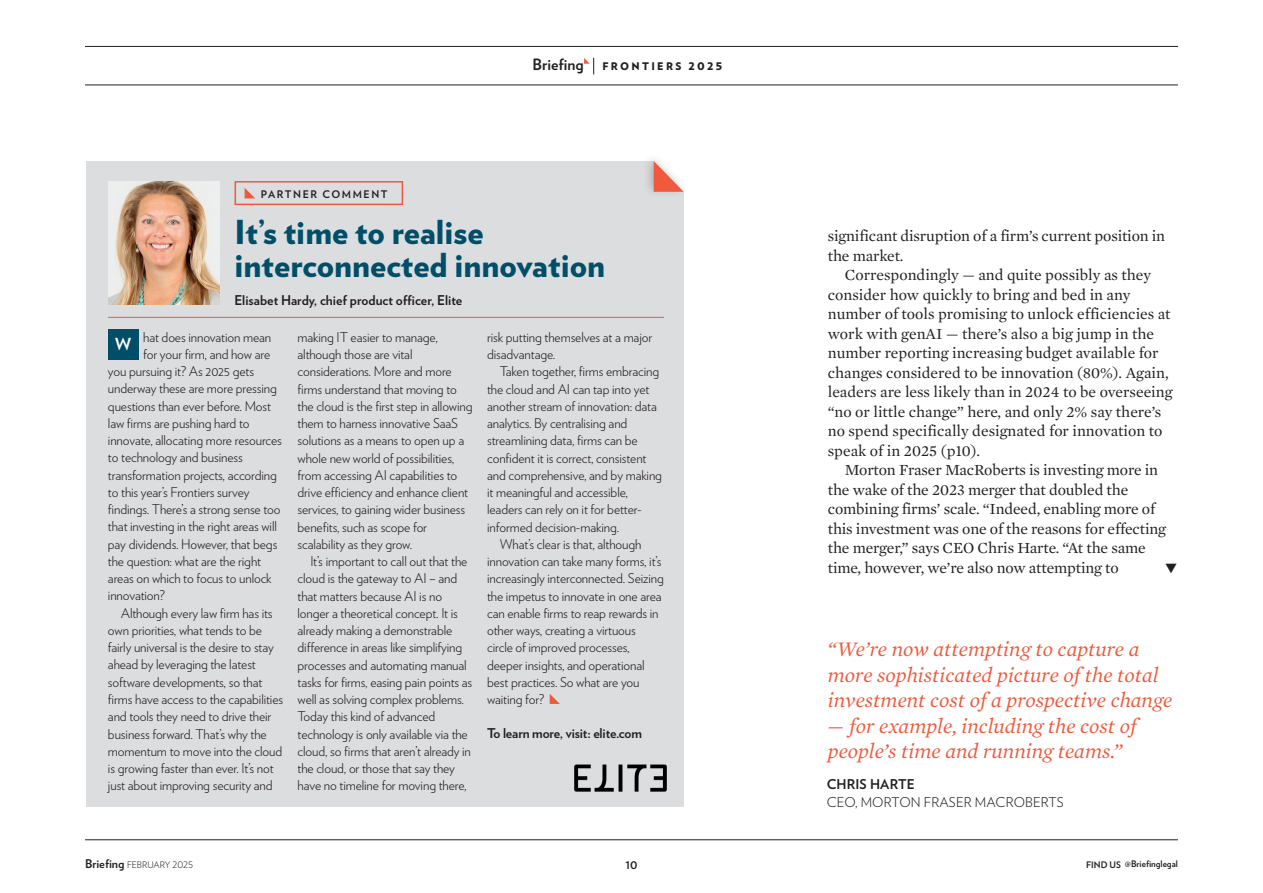
<style>
.page{position:relative;width:1263px;height:893px;background:#fff}
.page>*{position:absolute;margin:0;border:0;box-sizing:border-box;transform-origin:0 0}
.t1{font:900 33px/33px "Verlag";color:#004e67}
.t2{font:italic 21px/25.5px "Mercury Text G1";color:#f0593c}
.t3{font:700 16.65px "Verlag";color:#fff}
.t4{font:15.75px/19.5px "Mercury Text G1";color:#231f20}
.t5{font:300 13.5px/17.2px "Verlag";letter-spacing:-.01em;color:#231f20}
.t6{font:700 13.5px "Verlag";color:#231f20}
.t7{font:300 13.5px "Verlag";letter-spacing:.01em;color:#231f20}
.t8{font:900 10.5px "Verlag";letter-spacing:.225em;color:#231f20}
.t9{font:700 10.5px "Verlag";letter-spacing:.15em;color:#231f20}
.t10{font:300 9px "Verlag";color:#231f20}
.t11{font:700 9px "Verlag";color:#231f20}
.s1{font-weight:700;font-size:15.6px}
.s2{font-weight:700;font-size:12px}
</style>
<div class="page">
<div style="left:86px;top:161px;width:598px;height:646px;background:#dcdddf"></div>
<hr style="left:85px;top:839px;width:1093px;height:1px;background:#231f20">
<hr style="left:85px;top:85px;width:1093px;height:1px;background:#231f20">
<hr style="left:85px;top:46px;width:1093px;height:1px;background:#231f20">
<svg style="left:584px;top:58px;width:10px;height:16px"></svg>
<img style="left:574px;top:764px;width:93px;height:28px">
<div style="left:108px;top:330px;width:30px;height:30px;background:#004e67"></div>
<svg style="left:550px;top:694px;width:10px;height:10px"></svg>
<svg style="left:245px;top:188px;width:10px;height:10px"></svg>
<div style="left:235px;top:181px;width:168px;height:24px;border:2px solid #f0593c"></div>
<img style="left:108px;top:181px;width:111px;height:124px">
<hr style="left:108px;top:317px;width:556px;height:1px;background:#f0593c">
<div style="left:642px;top:151px;width:47px;height:48px;background:#231f20;opacity:.25"></div>
<svg style="left:654px;top:158px;width:32px;height:34px"></svg>
<p class="t8" style="left:532px;top:58px;width:191px"><span class="s1">Briefing</span> FRONTIERS 2025</p>
<p class="t9" style="left:261px;top:186px;width:128px">PARTNER COMMENT</p>
<h1 class="t1" style="left:235px;top:213px;width:372px">It’s time to realise interconnected innovation</h1>
<p class="t6" style="left:235px;top:289px;width:229px">Elisabet Hardy, chief product officer, Elite</p>
<p class="t5" style="left:143px;top:327px;width:130px">hat does innovation mean</p>
<p class="t5" style="left:143px;top:345px;width:129px">for your firm, and how are</p>
<p class="t5" style="left:108px;top:362px;width:148px">you pursuing it? As 2025 gets</p>
<p class="t5" style="left:108px;top:379px;width:171px">underway these are more pressing</p>
<p class="t5" style="left:108px;top:396px;width:165px">questions than ever before. Most</p>
<p class="t5" style="left:108px;top:414px;width:143px">law firms are pushing hard to</p>
<p class="t5" style="left:108px;top:431px;width:176px">innovate, allocating more resources</p>
<p class="t5" style="left:108px;top:448px;width:137px">to technology and business</p>
<p class="t5" style="left:108px;top:465px;width:171px">transformation projects, according</p>
<p class="t5" style="left:108px;top:483px;width:143px">to this year’s Frontiers survey</p>
<p class="t5" style="left:108px;top:500px;width:174px">findings. There’s a strong sense too</p>
<p class="t5" style="left:108px;top:517px;width:170px">that investing in the right areas will</p>
<p class="t5" style="left:108px;top:534px;width:171px">pay dividends. However, that begs</p>
<p class="t5" style="left:108px;top:552px;width:155px">the question: what are the right</p>
<p class="t5" style="left:108px;top:569px;width:165px">areas on which to focus to unlock</p>
<p class="t5" style="left:108px;top:586px;width:59px">innovation?</p>
<p class="t5" style="left:121px;top:603px;width:153px">Although every law firm has its</p>
<p class="t5" style="left:108px;top:621px;width:155px">own priorities, what tends to be</p>
<p class="t5" style="left:108px;top:638px;width:167px">fairly universal is the desire to stay</p>
<p class="t5" style="left:108px;top:655px;width:149px">ahead by leveraging the latest</p>
<p class="t5" style="left:108px;top:672px;width:156px">software developments, so that</p>
<p class="t5" style="left:108px;top:690px;width:177px">firms have access to the capabilities</p>
<p class="t5" style="left:108px;top:707px;width:165px">and tools they need to drive their</p>
<p class="t5" style="left:108px;top:724px;width:160px">business forward. That’s why the</p>
<p class="t5" style="left:108px;top:741px;width:176px">momentum to move into the cloud</p>
<p class="t5" style="left:108px;top:759px;width:167px">is growing faster than ever. It’s not</p>
<p class="t5" style="left:108px;top:776px;width:166px">just about improving security and</p>
<p class="t3" style="left:115px;top:331px;width:18px">W</p>
<p class="t5" style="left:298px;top:327px;width:176px">making IT easier to manage, although those are vital considerations. More and more firms understand that moving to the cloud is the first step in allowing them to harness innovative SaaS solutions as a means to open up a whole new world of possibilities, from accessing AI capabilities to drive efficiency and enhance client services, to gaining wider business benefits, such as scope for scalability as they grow.</p>
<p class="t5" style="left:298px;top:552px;width:176px;text-indent:13px">It’s important to call out that the cloud is the gateway to AI – and that matters because AI is no longer a theoretical concept. It is already making a demonstrable difference in areas like simplifying processes and automating manual tasks for firms, easing pain points as well as solving complex problems.<br>Today this kind of advanced technology is only available via the cloud, so firms that aren’t already in the cloud, or those that say they have no timeline for moving there,</p>
<p class="t5" style="left:487px;top:328px;width:167px">risk putting themselves at a major disadvantage.</p>
<p class="t5" style="left:500px;top:362px;width:161px">Taken together, firms embracing</p>
<p class="t5" style="left:487px;top:379px;width:164px">the cloud and AI can tap into yet</p>
<p class="t5" style="left:487px;top:397px;width:171px">another stream of innovation: data</p>
<p class="t5" style="left:487px;top:414px;width:142px">analytics. By centralising and</p>
<p class="t5" style="left:487px;top:431px;width:152px">streamlining data, firms can be</p>
<p class="t5" style="left:487px;top:448px;width:161px">confident it is correct, consistent</p>
<p class="t5" style="left:487px;top:466px;width:176px">and comprehensive, and by making</p>
<p class="t5" style="left:487px;top:483px;width:142px">it meaningful and accessible,</p>
<p class="t5" style="left:487px;top:500px;width:156px">leaders can rely on it for better-</p>
<p class="t5" style="left:487px;top:517px;width:133px">informed decision-making.</p>
<p class="t5" style="left:500px;top:535px;width:143px">What’s clear is that, although</p>
<p class="t5" style="left:487px;top:552px;width:176px">innovation can take many forms, it’s</p>
<p class="t5" style="left:487px;top:569px;width:178px">increasingly interconnected. Seizing</p>
<p class="t5" style="left:487px;top:586px;width:176px">the impetus to innovate in one area</p>
<p class="t5" style="left:487px;top:604px;width:173px">can enable firms to reap rewards in</p>
<p class="t5" style="left:487px;top:621px;width:150px">other ways, creating a virtuous</p>
<p class="t5" style="left:487px;top:638px;width:144px">circle of improved processes,</p>
<p class="t5" style="left:487px;top:655px;width:159px">deeper insights, and operational</p>
<p class="t5" style="left:487px;top:673px;width:154px">best practices. So what are you</p>
<p class="t5" style="left:487px;top:690px;width:59px">waiting for?</p>
<p class="t6" style="left:487px;top:723px;width:156px">To learn more, visit: elite.com</p>
<p class="t4" style="left:828px;top:226px;width:339px">significant disruption of a firm’s current position in the market.</p>
<p class="t4" style="left:828px;top:265px;width:346px;text-indent:17px">Correspondingly — and quite possibly as they consider how quickly to bring and bed in any number of tools promising to unlock efficiencies at work with genAI — there’s also a big jump in the number reporting increasing budget available for changes considered to be innovation (80%). Again, leaders are less likely than in 2024 to be overseeing “no or little change” here, and only 2% say there’s no spend specifically designated for innovation to speak of in 2025 (p10).</p>
<p class="t4" style="left:828px;top:460px;width:340px;text-indent:17px">Morton Fraser MacRoberts is investing more in the wake of the 2023 merger that doubled the combining firms’ scale. “Indeed, enabling more of this investment was one of the reasons for effecting the merger,” says CEO Chris Harte. “At the same time, however, we’re also now attempting to</p>
<h2 class="t2" style="left:828px;top:636px;width:346px">“We’re now attempting to capture a more sophisticated picture of the total investment cost of a prospective change</h2>
<h2 class="t2" style="left:828px;top:713px;width:310px">— for example, including the cost of people’s time and running teams.”</h2>
<p class="t6" style="left:827px;top:773px;width:90px">CHRIS HARTE</p>
<p class="t7" style="left:827px;top:792px;width:239px">CEO, MORTON FRASER MACROBERTS</p>
<p class="t10" style="left:85px;top:858px;width:110px"><span class="s2">Briefing</span> FEBRUARY 2025</p>
<p class="t9" style="left:625px;top:857px;width:14px">10</p>
<p class="t11" style="left:1086px;top:856px;width:93px">FIND US @Briefinglegal</p>
</div>
